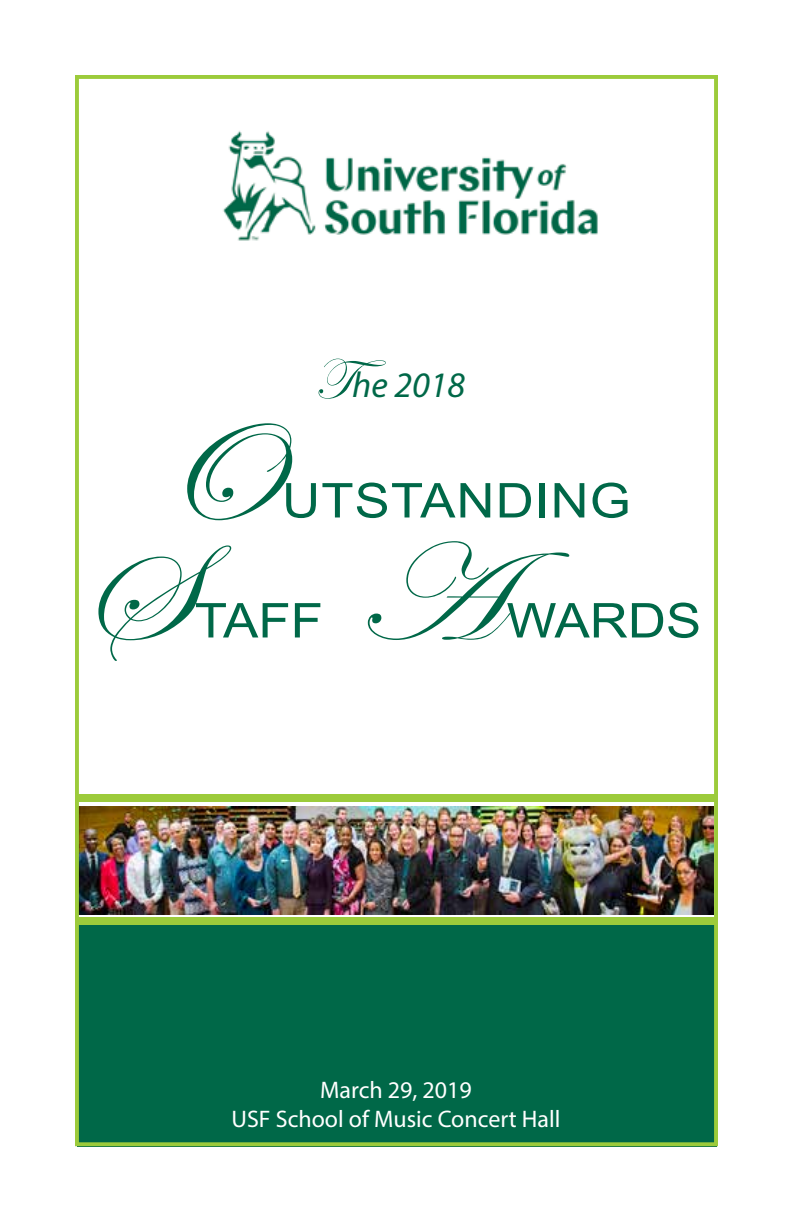
<style>
.page{position:relative;width:792px;height:1224px;background:#fff}
.page>*{position:absolute;margin:0;border:0;box-sizing:border-box;transform-origin:0 0}
.t1{font:144px "Edwardian Script ITC";color:#006848;scale:1.1 1}
.t2{font:140px "Edwardian Script ITC";color:#006848;scale:1.1 1}
.t3{font:48px "Arial";letter-spacing:.01em;color:#006848;scale:1.1 1}
.t4{font:italic 36px "Myriad Pro";color:#006848}
.t5{font:24px/28.8px "Myriad Pro";color:#fff;text-align:center}
.s1{font-family:"Edwardian Script ITC";font-style:normal;font-size:58px}
</style>
<div class="page">
<div style="left:77px;top:921px;width:639px;height:225px;background:#006848"></div>
<img style="left:80px;top:807px;width:633px;height:107px">
<img style="left:223px;top:131px;width:375px;height:110px">
<div style="left:75px;top:795px;width:641px;height:7px;background:#9ccb3b"></div>
<div style="left:77px;top:917px;width:641px;height:8px;background:#9ccb3b"></div>
<div style="left:75px;top:75px;width:643px;height:1071px;border:4px solid #9ccb3b"></div>
<h3 class="t4" style="left:314px;top:363px;width:153px"><span class="s1">T</span>he 2018</h3>
<h1 class="t1" style="left:149px;top:393px;width:116px">O</h1>
<h3 class="t3" style="left:282px;top:469px;width:319px">UTSTANDING</h3>
<h2 class="t2" style="left:78px;top:518px;width:100px">S</h2>
<h3 class="t3" style="left:195px;top:589px;width:118px">TAFF</h3>
<h2 class="t2" style="left:354px;top:518px;width:197px">A</h2>
<h3 class="t3" style="left:507px;top:589px;width:178px">WARDS</h3>
<p class="t5" style="left:232px;top:1075px;width:330px">March 29, 2019<br>USF School of Music Concert Hall</p>
</div>
